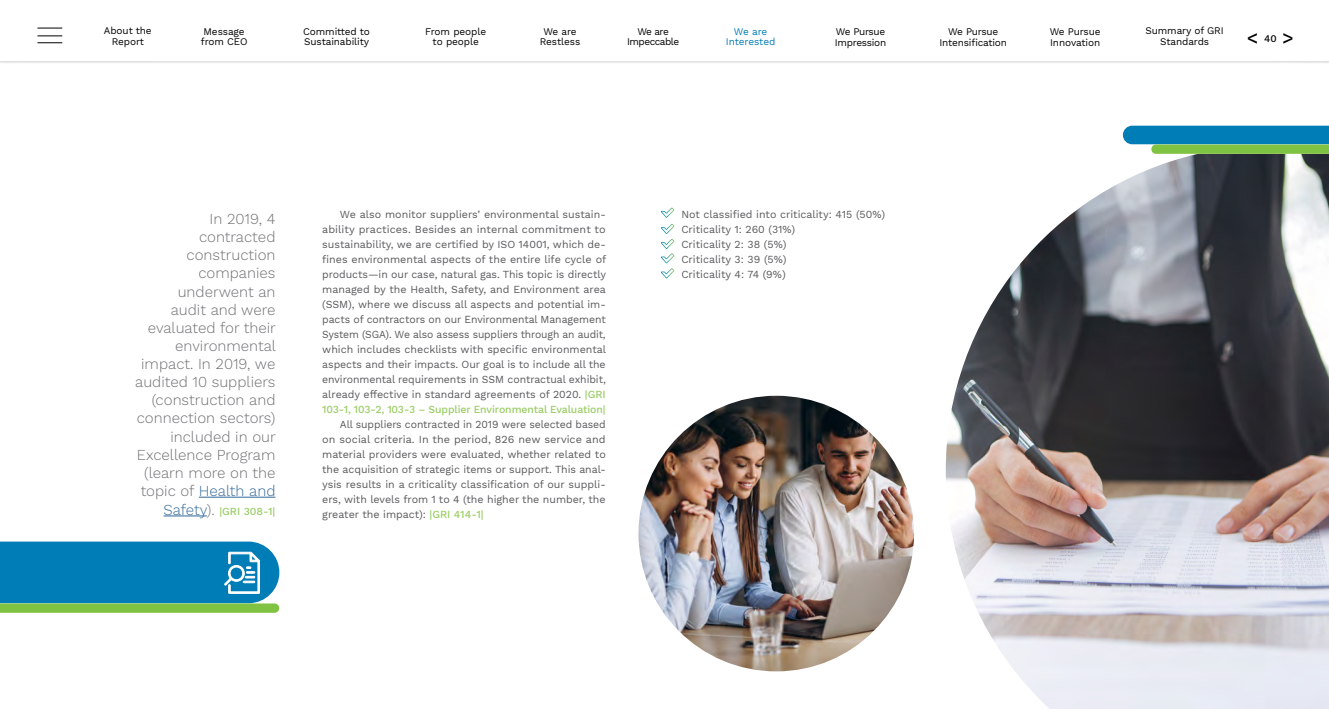
<style>
.page{position:relative;width:1329px;height:709px;background:#fff}
.page>*{position:absolute;margin:0;border:0;box-sizing:border-box;transform-origin:0 0}
.t1{font:500 18.75px "Work Sans";color:#000}
.t2{font:300 15px/18.1px "Work Sans";color:#6d6e71;text-align:right}
.t3{font:10.62px/15px "Work Sans";color:#58595b;text-align:justify}
.t4{font:500 10.62px "Work Sans";color:#99cc63}
.t5{font:10px/10.6px "Work Sans";letter-spacing:-.01em;color:#000;text-align:center}
.t6{font:10px/10.6px "Work Sans";letter-spacing:-.03em;color:#000}
.t7{font:10px/10.6px "Work Sans";letter-spacing:-.01em;color:#007db7;text-align:center}
.t8{font:10px/10.6px "Work Sans";letter-spacing:-.05em;color:#000;text-align:center}
.t9{font:500 10px "Work Sans";color:#000}
.s1{color:#336999}
.s2{font-weight:300;font-size:15px;color:#336999}
.s3{font-weight:300;font-size:15px;color:#6d6e71}
.s4{font-weight:500;color:#99cc63}
</style>
<div class="page">
<hr style="left:199px;top:497px;width:76px;height:1px;background:#336999">
<hr style="left:164px;top:515px;width:43px;height:1px;background:#336999">
<svg style="left:661px;top:208px;width:13px;height:10px"></svg>
<svg style="left:661px;top:224px;width:13px;height:54px"></svg>
<img style="left:946px;top:154px;width:383px;height:555px">
<svg style="left:1123px;top:126px;width:206px;height:28px;background:#369a9a"></svg>
<img style="left:638px;top:396px;width:276px;height:275px;border-radius:138px">
<svg style="left:0;top:541px;width:279px;height:72px;background:#208eac"></svg>
<div style="left:0;top:1px;width:1329px;height:63px;background:#000;opacity:.14"></div>
<div style="left:0;top:0;width:1329px;height:60px;background:#fff"></div>
<svg style="left:37px;top:28px;width:25px;height:1px"></svg>
<svg style="left:37px;top:36px;width:25px;height:7px"></svg>
<p class="t5" style="left:104px;top:26px;width:49px">About the<br>Report</p>
<p class="t5" style="left:201px;top:26px;width:48px;text-align:left">Message from CEO</p>
<p class="t5" style="left:303px;top:26px;width:68px;text-align:left">Committed to<br>Sustainability</p>
<p class="t5" style="left:425px;top:26px;width:62px">From people to people</p>
<p class="t5" style="left:540px;top:26px;width:42px">We are<br>Restless</p>
<p class="t5" style="left:1145px;top:26px;width:80px">Summary of GRI<br>Standards</p>
<p class="t7" style="left:726px;top:26px;width:51px">We are<br>Interested</p>
<p class="t8" style="left:627px;top:27px;width:54px">We are<br>Impeccable</p>
<p class="t6" style="left:835px;top:27px;width:53px">We Pursue<br>Impression</p>
<p class="t5" style="left:939px;top:27px;width:69px">We Pursue<br>Intensification</p>
<p class="t5" style="left:1049px;top:27px;width:52px;text-align:left">We Pursue<br>Innovation</p>
<h1 class="t1" style="left:1247px;top:26px;width:13px">&lt;</h1>
<h1 class="t1" style="left:1282px;top:26px;width:13px">&gt;</h1>
<p class="t9" style="left:1264px;top:33px;width:14px">40</p>
<p class="t2" style="left:135px;top:210px;width:142px">In 2019, 4 contracted construction companies underwent an<br>audit and were evaluated for their environmental impact. In 2019, we audited 10 suppliers (construction and connection sectors) included in our<br>Excellence Program (learn more on the topic of <span class="s1">Health and</span></p>
<p class="t4" style="left:164px;top:505px;width:113px"><span class="s2">Safety</span><span class="s3">).</span> |GRI 308-1|</p>
<p class="t3" style="left:322px;top:207px;width:285px;text-indent:18px">We also monitor suppliers’ environmental sustain&shy;ability practices. Besides an internal commitment to sustainability, we are certified by ISO 14001, which de&shy;fines environmental aspects of the entire life cycle of products—in our case, natural gas. This topic is directly managed by the Health, Safety, and Environment area (SSM), where we discuss all aspects and potential im&shy;pacts of contractors on our Environmental Management System (SGA). We also assess suppliers through an audit, which includes checklists with specific environmental aspects and their impacts. Our goal is to include all the environmental requirements in SSM contractual exhibit, already effective in standard agreements of 2020. <span class="s4">|GRI 103-1, 103-2, 103-3 – Supplier Environmental Evaluation|</span></p>
<p class="t3" style="left:322px;top:417px;width:285px;text-indent:18px">All suppliers contracted in 2019 were selected based on social criteria. In the period, 826 new service and material providers were evaluated, whether related to the acquisition of strategic items or support. This anal&shy;ysis results in a criticality classification of our suppli&shy;ers, with levels from 1 to 4 (the higher the number, the greater the impact): <span class="s4">|GRI 414-1|</span></p>
<p class="t3" style="left:681px;top:207px;width:205px;text-align:left">Not classified into criticality: 415 (50%)<br>Criticality 1: 260 (31%)<br>Criticality 2: 38 (5%)<br>Criticality 3: 39 (5%)<br>Criticality 4: 74 (9%)</p>
</div>
